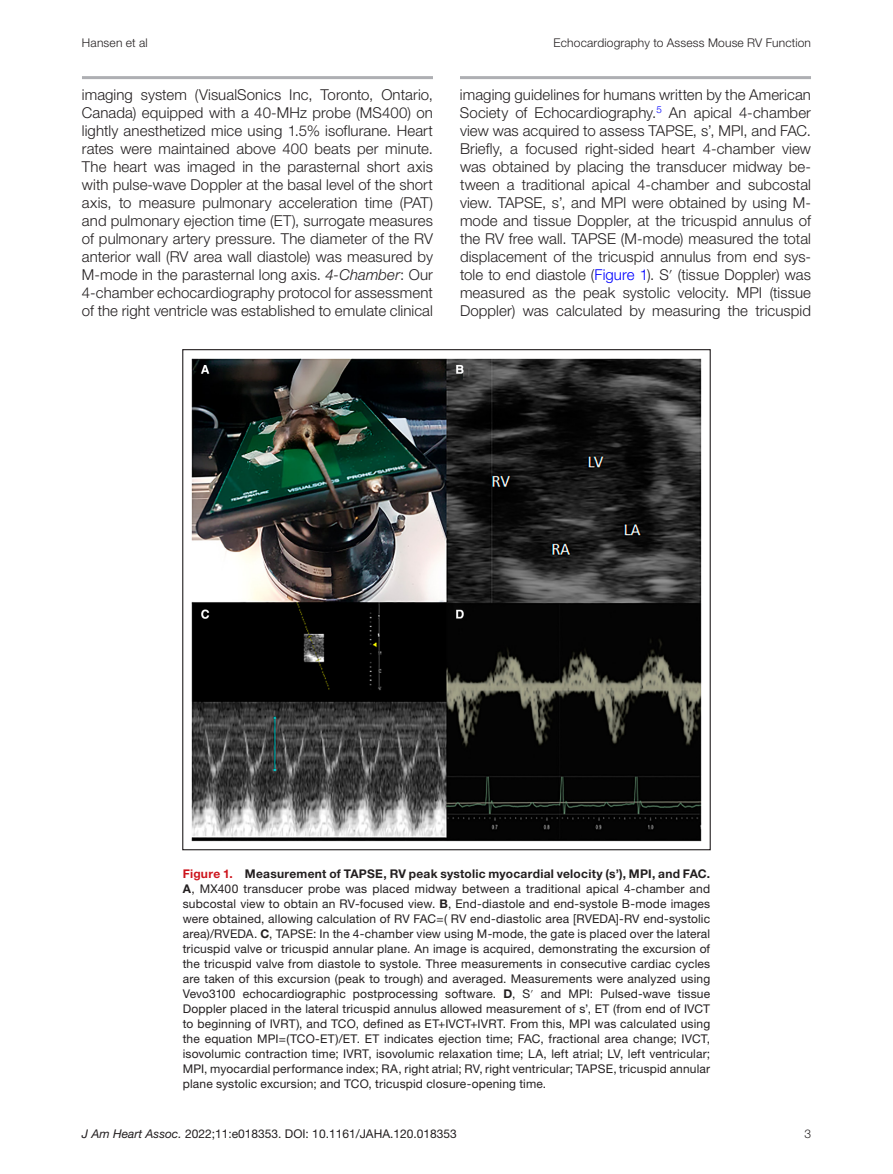
<style>
.page{position:relative;width:893px;height:1174px;background:#fff}
.page>*{position:absolute;margin:0;border:0;box-sizing:border-box;transform-origin:0 0}
.t1{font:300 15px/18px "Helvetica Neue LT Std";letter-spacing:.005em;color:#231f20;text-align:justify}
.t2{font:12px/15px "Helvetica Neue LT Std";letter-spacing:.01em;color:#231f20;text-align:justify}
.t3{font:300 12px "Helvetica Neue LT Std";letter-spacing:.015em;color:#231f20}
.s1{font-style:italic}
.s2{color:#00f}
.s3{font-family:"STIX";font-weight:400}
.s4{font-weight:700;color:#cd151d}
.s5{font-weight:700}
.s6{font-family:"STIX"}
</style>
<div class="page">
<hr style="left:82px;top:76px;width:351px;height:3px;background:#aeafb3">
<hr style="left:460px;top:76px;width:351px;height:3px;background:#aeafb3">
<img style="left:191px;top:358px;width:511px;height:483px">
<p class="t3" style="left:82px;top:35px;width:67px">Hansen et al</p>
<p class="t3" style="left:554px;top:35px;width:259px">Echocardiography to Assess Mouse RV Function</p>
<p class="t1" style="left:82px;top:85px;width:353px">imaging system (VisualSonics Inc, Toronto, Ontario, Canada) equipped with a 40-MHz probe (MS400) on lightly anesthetized mice using 1.5% isoflurane. Heart rates were maintained above 400 beats per minute.<br>The heart was imaged in the parasternal short axis with pulse-wave Doppler at the basal level of the short axis, to measure pulmonary acceleration time (PAT) and pulmonary ejection time (ET), surrogate measures of pulmonary artery pressure. The diameter of the RV anterior wall (RV area wall diastole) was measured by M-mode in the parasternal long axis. <span class="s1">4-Chamber</span>: Our 4-chamber echocardiography protocol for assessment of the right ventricle was established to emulate clinical</p>
<p class="t1" style="left:460px;top:85px;width:353px">imaging guidelines for humans written by the American Society of Echocardiography.<sup>5</sup> An apical 4-chamber view was acquired to assess TAPSE, s’, MPI, and FAC.<br>Briefly, a focused right-sided heart 4-chamber view was obtained by placing the transducer midway be&shy;tween a traditional apical 4-chamber and subcostal view. TAPSE, s’, and MPI were obtained by using M&shy;mode and tissue Doppler, at the tricuspid annulus of the RV free wall. TAPSE (M-mode) measured the total displacement of the tricuspid annulus from end sys&shy;tole to end diastole (<span class="s2">Figure 1</span>). S<span class="s3">′</span> (tissue Doppler) was measured as the peak systolic velocity. MPI (tissue Doppler) was calculated by measuring the tricuspid</p>
<p class="t2" style="left:183px;top:866px;width:529px"><span class="s4">Figure 1.</span> <span class="s5">Measurement of TAPSE, RV peak systolic myocardial velocity (s’), MPI, and FAC.<br>A</span>, MX400 transducer probe was placed midway between a traditional apical 4-chamber and subcostal view to obtain an RV-focused view. <span class="s5">B</span>, End-diastole and end-systole B-mode images were obtained, allowing calculation of RV FAC=( RV end-diastolic area [RVEDA]-RV end-systolic area)/RVEDA. <span class="s5">C</span>, TAPSE: In the 4-chamber view using M-mode, the gate is placed over the lateral tricuspid valve or tricuspid annular plane. An image is acquired, demonstrating the excursion of the tricuspid valve from diastole to systole. Three measurements in consecutive cardiac cycles are taken of this excursion (peak to trough) and averaged. Measurements were analyzed using Vevo3100 echocardiographic postprocessing software. <span class="s5">D</span>, S<span class="s6">′</span> and MPI: Pulsed-wave tissue Doppler placed in the lateral tricuspid annulus allowed measurement of s’, ET (from end of IVCT to beginning of IVRT), and TCO, defined as ET+IVCT+IVRT. From this, MPI was calculated using the equation MPI=(TCO-ET)/ET. ET indicates ejection time; FAC, fractional area change; IVCT, isovolumic contraction time; IVRT, isovolumic relaxation time; LA, left atrial; LV, left ventricular; MPI, myocardial performance index; RA, right atrial; RV, right ventricular; TAPSE, tricuspid annular plane systolic excursion; and TCO, tricuspid closure-opening time.</p>
<p class="t2" style="left:82px;top:1126px;width:376px"><span class="s1">J Am Heart Assoc.</span> 2022;11:e018353. DOI: 10.1161/JAHA.120.018353</p>
<p class="t3" style="left:804px;top:1126px;width:8px">3</p>
</div>
